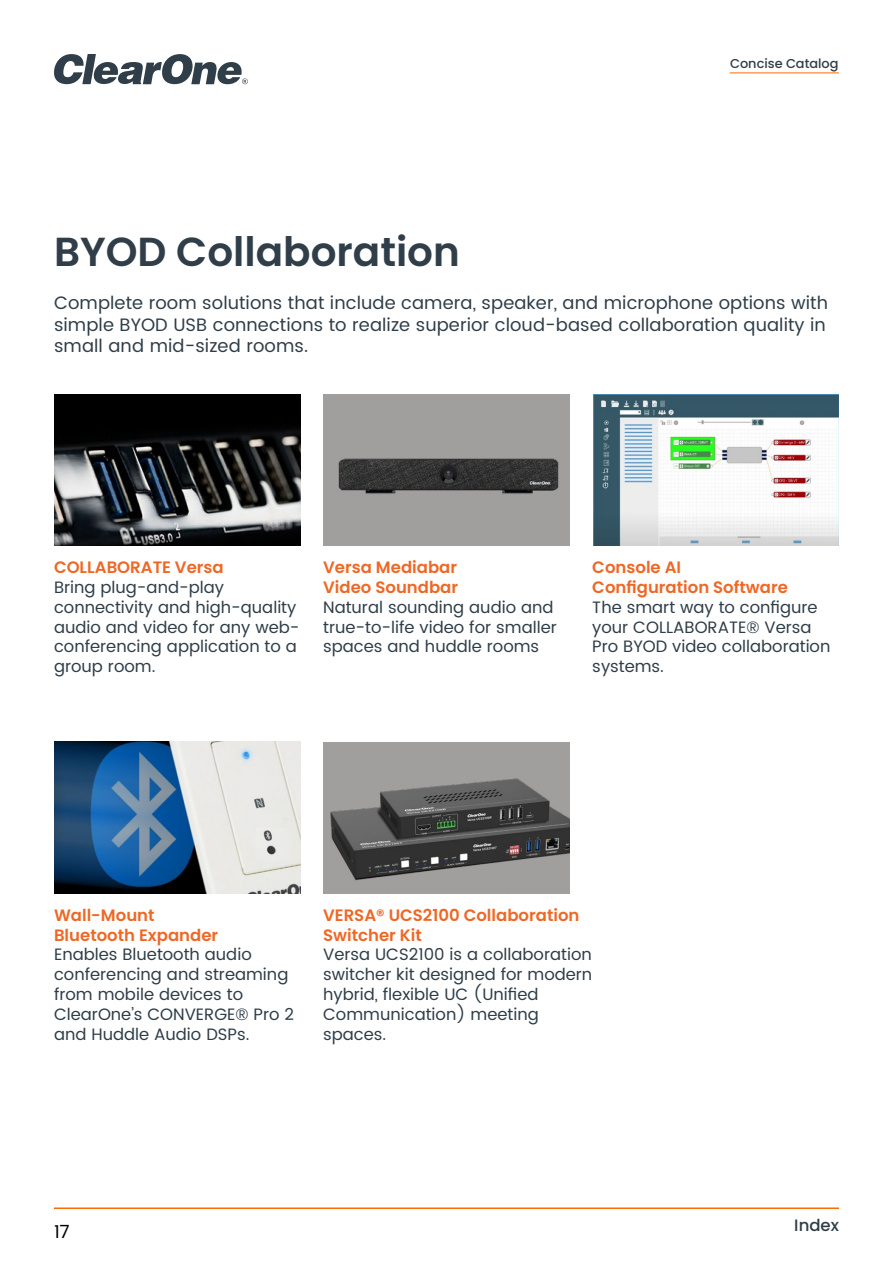
<style>
.page{position:relative;width:893px;height:1263px;background:#fff}
.page>*{position:absolute;margin:0;border:0;box-sizing:border-box;transform-origin:0 0}
.t1{font:600 40.5px "Poppins";color:#303e49}
.t2{font:18px/21.6px "Poppins";letter-spacing:.005em;color:#303e49;text-align:justify}
.t3{font:18px "Poppins";color:#000}
.t4{font:16.5px/19.8px "Poppins";color:#2f3d47}
.t5{font:600 16.5px/19.8px "Poppins";color:#ef6724}
.t6{font:500 16.5px "Poppins";color:#2f3d47}
.t7{font:500 12.9px "Poppins";color:#2f3d47}
</style>
<div class="page">
<svg style="left:54px;top:54px;width:194px;height:30px"></svg>
<hr style="left:730px;top:73px;width:109px;height:1px;background:#ff6a00">
<hr style="left:54px;top:1207px;width:785px;height:2px;background:#ff6a00">
<img style="left:54px;top:742px;width:247px;height:151px">
<img style="left:323px;top:742px;width:247px;height:151px">
<img style="left:54px;top:394px;width:247px;height:152px">
<div style="left:323px;top:394px;width:247px;height:152px;background:#a09f9d"></div>
<img style="left:338px;top:458px;width:221px;height:36px">
<img style="left:593px;top:394px;width:245px;height:152px">
<p class="t7" style="left:730px;top:56px;width:110px">Concise Catalog</p>
<h1 class="t1" style="left:54px;top:228px;width:407px">BYOD Collaboration</h1>
<p class="t2" style="left:54px;top:292px;width:775px">Complete room solutions that include camera, speaker, and microphone options with simple BYOD USB connections to realize superior cloud-based collaboration quality in small and mid-sized rooms.</p>
<p class="t5" style="left:54px;top:558px;width:171px">COLLABORATE Versa</p>
<p class="t4" style="left:54px;top:578px;width:247px">Bring plug-and-play connectivity and high-quality audio and video for any web&shy;conferencing application to a group room.</p>
<p class="t5" style="left:323px;top:558px;width:136px">Versa Mediabar<br>Video Soundbar</p>
<p class="t4" style="left:323px;top:598px;width:235px">Natural sounding audio and true-to-life video for smaller spaces and huddle rooms</p>
<p class="t5" style="left:592px;top:558px;width:197px">Console AI<br>Configuration Software</p>
<p class="t4" style="left:592px;top:598px;width:240px">The smart way to configure your COLLABORATE® Versa<br>Pro BYOD video collaboration systems.</p>
<p class="t5" style="left:54px;top:905px;width:166px">Wall-Mount<br>Bluetooth Expander</p>
<p class="t4" style="left:54px;top:945px;width:242px">Enables Bluetooth audio conferencing and streaming from mobile devices to<br>ClearOne’s CONVERGE® Pro 2 and Huddle Audio DSPs.</p>
<p class="t5" style="left:323px;top:905px;width:258px">VERSA® UCS2100 Collaboration<br>Switcher Kit</p>
<p class="t4" style="left:323px;top:945px;width:271px">Versa UCS2100 is a collaboration switcher kit designed for modern hybrid, flexible UC (Unified<br>Communication) meeting spaces.</p>
<p class="t3" style="left:54px;top:1218px;width:17px">17</p>
<p class="t6" style="left:794px;top:1216px;width:46px">Index</p>
</div>
